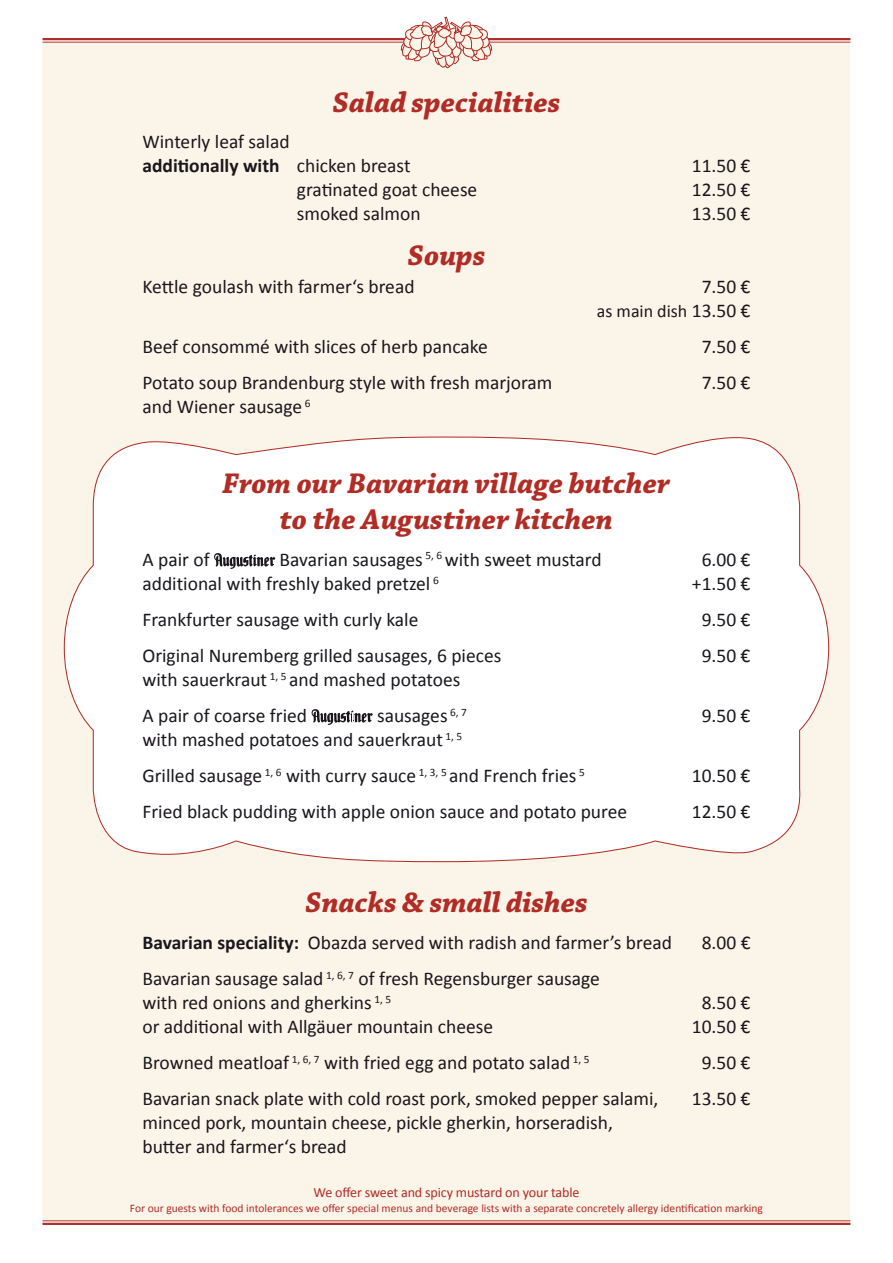
<style>
.page{position:relative;width:893px;height:1263px;background:#fff}
.page>*{position:absolute;margin:0;border:0;box-sizing:border-box;transform-origin:0 0}
.t1{font:italic 700 30px/36px "Chaparral Pro";color:#b12c25;text-align:center}
.t2{font:19.5px/24px "Calibri";color:#1a171c}
.t3{font:18px "Calibri";color:#1a171c}
.t4{font:14.1px "Calibri";letter-spacing:-.01em;color:#b12c25}
.t5{font:11.55px "Calibri";color:#b12c25}
.s1{font-weight:700}
.s2{font-size:19.5px}
</style>
<div class="page">
<div style="left:43px;top:43px;width:807px;height:1177px;background:#fbf4e9"></div>
<hr style="left:43px;top:1223px;width:807px;height:2px;background:#b12c25">
<hr style="left:43px;top:1220px;width:807px;height:1px;background:#b12c25">
<hr style="left:43px;top:38px;width:807px;height:2px;background:#b12c25">
<hr style="left:43px;top:42px;width:807px;height:1px;background:#b12c25">
<svg style="left:400px;top:16px;width:92px;height:53px"></svg>
<svg style="left:63px;top:436px;width:767px;height:427px;background:#fefcfb"></svg>
<svg style="left:214px;top:553px;width:61px;height:16px"></svg>
<svg style="left:312px;top:709px;width:61px;height:16px"></svg>
<h1 class="t1" style="left:332px;top:85px;width:230px">Salad specialities</h1>
<p class="t2" style="left:142px;top:129px;width:270px">Winterly leaf salad<br><span class="s1">additionally with</span> chicken breast</p>
<p class="t2" style="left:692px;top:153px;width:60px">11.50 €</p>
<p class="t2" style="left:297px;top:177px;width:182px">gratinated goat cheese</p>
<p class="t2" style="left:692px;top:177px;width:60px">12.50 €</p>
<p class="t2" style="left:297px;top:201px;width:125px">smoked salmon</p>
<p class="t2" style="left:692px;top:201px;width:60px">13.50 €</p>
<h1 class="t1" style="left:407px;top:239px;width:79px">Soups</h1>
<p class="t2" style="left:142px;top:274px;width:274px">Kettle goulash with farmer‘s bread</p>
<p class="t2" style="left:702px;top:274px;width:50px">7.50 €</p>
<p class="t3" style="left:597px;top:300px;width:155px">as main dish <span class="s2">13.50 €</span></p>
<p class="t2" style="left:142px;top:334px;width:347px">Beef consommé with slices of herb pancake</p>
<p class="t2" style="left:702px;top:334px;width:50px">7.50 €</p>
<p class="t2" style="left:142px;top:370px;width:412px">Potato soup Brandenburg style with fresh marjoram</p>
<p class="t2" style="left:702px;top:370px;width:50px">7.50 €</p>
<p class="t2" style="left:142px;top:394px;width:170px">and Wiener sausage <sup>6</sup></p>
<h1 class="t1" style="left:223px;top:467px;width:449px">From our Bavarian village butcher to the Augustiner kitchen</h1>
<p class="t2" style="left:142px;top:546px;width:69px">A pair of</p>
<p class="t2" style="left:280px;top:546px;width:324px">Bavarian sausages <sup>5,</sup> <sup>6</sup> with sweet mustard</p>
<p class="t2" style="left:702px;top:546px;width:50px">6.00 €</p>
<p class="t2" style="left:142px;top:570px;width:298px">additional with freshly baked pretzel <sup>6</sup></p>
<p class="t2" style="left:692px;top:570px;width:60px">+1.50 €</p>
<p class="t2" style="left:142px;top:606px;width:277px">Frankfurter sausage with curly kale</p>
<p class="t2" style="left:702px;top:606px;width:50px">9.50 €</p>
<p class="t2" style="left:142px;top:642px;width:360px">Original Nuremberg grilled sausages, 6 pieces</p>
<p class="t2" style="left:702px;top:642px;width:50px">9.50 €</p>
<p class="t2" style="left:142px;top:660px;width:319px;line-height:36px">with sauerkraut <sup>1,</sup> <sup>5</sup> and mashed potatoes<br>A pair of coarse fried</p>
<p class="t2" style="left:377px;top:702px;width:91px">sausages <sup>6,</sup> <sup>7</sup></p>
<p class="t2" style="left:702px;top:702px;width:50px">9.50 €</p>
<p class="t2" style="left:142px;top:720px;width:444px;line-height:36px">with mashed potatoes and sauerkraut <sup>1,</sup> <sup>5<br></sup>Grilled sausage <sup>1,</sup> <sup>6</sup> with curry sauce <sup>1,</sup> <sup>3,</sup> <sup>5</sup> and French fries <sup>5</sup></p>
<p class="t2" style="left:692px;top:762px;width:60px">10.50 €</p>
<p class="t2" style="left:142px;top:798px;width:486px">Fried black pudding with apple onion sauce and potato puree</p>
<p class="t2" style="left:692px;top:798px;width:60px">12.50 €</p>
<h1 class="t1" style="left:305px;top:886px;width:284px">Snacks &amp; small dishes</h1>
<p class="t2" style="left:142px;top:930px;width:531px"><span class="s1">Bavarian speciality:</span> Obazda served with radish and farmer’s bread</p>
<p class="t2" style="left:702px;top:930px;width:50px">8.00 €</p>
<p class="t2" style="left:142px;top:966px;width:459px">Bavarian sausage salad <sup>1,</sup> <sup>6,</sup> <sup>7</sup> of fresh Regensburger sausage with red onions and gherkins <sup>1,</sup> <sup>5</sup></p>
<p class="t2" style="left:702px;top:990px;width:50px">8.50 €</p>
<p class="t2" style="left:142px;top:1014px;width:352px">or additional with Allgäuer mountain cheese</p>
<p class="t2" style="left:692px;top:1014px;width:60px">10.50 €</p>
<p class="t2" style="left:142px;top:1050px;width:449px">Browned meatloaf <sup>1,</sup> <sup>6,</sup> <sup>7</sup> with fried egg and potato salad <sup>1,</sup> <sup>5</sup></p>
<p class="t2" style="left:702px;top:1050px;width:50px">9.50 €</p>
<p class="t2" style="left:142px;top:1086px;width:517px">Bavarian snack plate with cold roast pork, smoked pepper salami,</p>
<p class="t2" style="left:692px;top:1086px;width:60px">13.50 €</p>
<p class="t2" style="left:142px;top:1110px;width:472px">minced pork, mountain cheese, pickle gherkin, horseradish, butter and farmer‘s bread</p>
<p class="t4" style="left:313px;top:1183px;width:267px">We offer sweet and spicy mustard on your table</p>
<p class="t5" style="left:130px;top:1201px;width:635px">For our guests with food intolerances we offer special menus and beverage lists with a separate concretely allergy identification marking</p>
</div>
